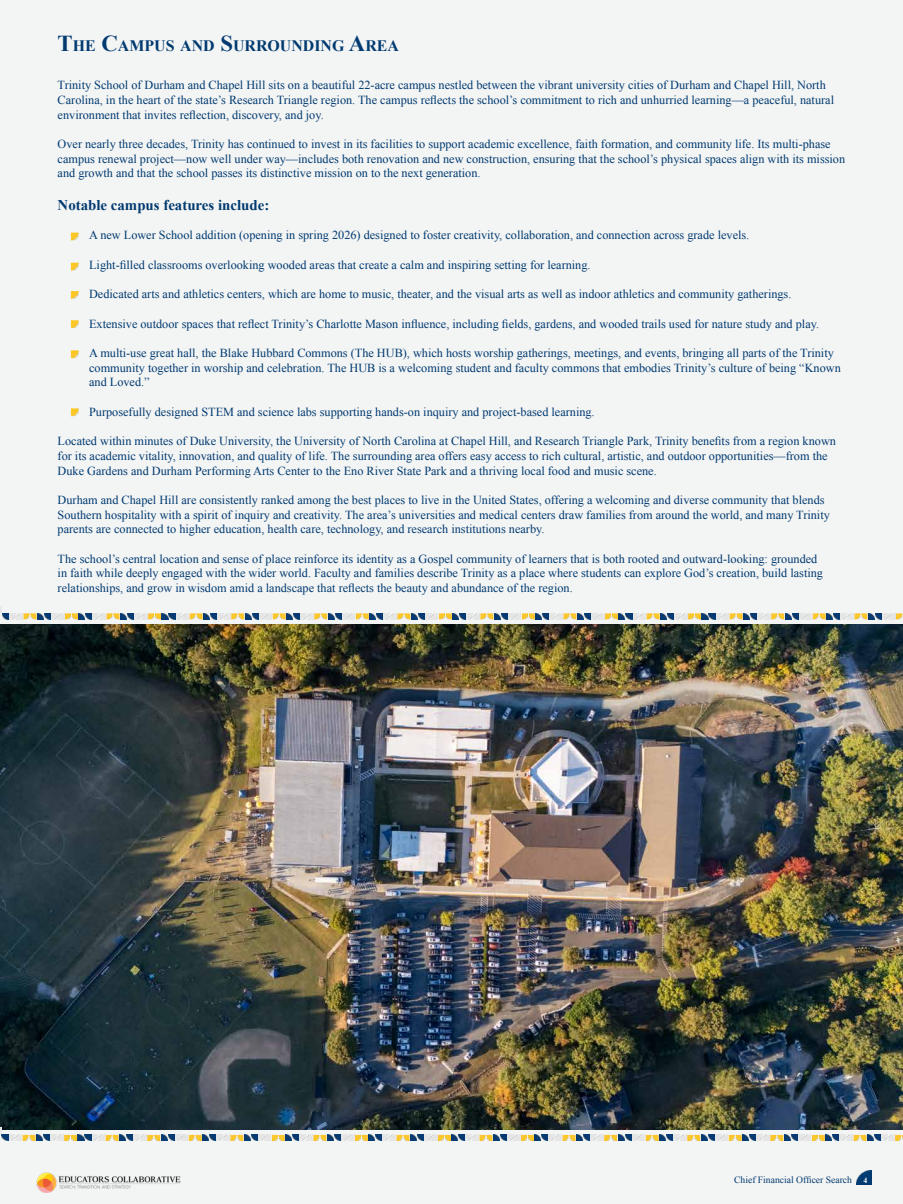
<style>
.page{position:relative;width:903px;height:1204px;background:#f3f4f4}
.page>*{position:absolute;margin:0;border:0;box-sizing:border-box;transform-origin:0 0}
.t1{font:700 15.92px "Times New Roman";color:#003a70}
.t2{font:700 14.88px "Times New Roman";color:#003a70}
.t3{font:12.25px/14.7px "Times New Roman";color:#003a70}
.t4{font:9.62px "Times New Roman";color:#003a70}
.s1{font-size:22.75px}
.s2{font-weight:700;font-size:7.88px;color:#fff}
</style>
<div class="page">
<img style="left:36px;top:1173px;width:145px;height:20px">
<img style="left:857px;top:1170px;width:15px;height:15px">
<svg style="left:71px;top:233px;width:8px;height:7px"></svg>
<svg style="left:71px;top:263px;width:8px;height:8px"></svg>
<svg style="left:71px;top:291px;width:8px;height:8px"></svg>
<svg style="left:71px;top:320px;width:8px;height:8px"></svg>
<svg style="left:71px;top:350px;width:8px;height:8px"></svg>
<svg style="left:71px;top:408px;width:8px;height:8px"></svg>
<img style="left:0;top:624px;width:903px;height:504px">
<svg style="left:0;top:606px;width:903px;height:14px"></svg>
<svg style="left:0;top:1128px;width:903px;height:13px"></svg>
<h1 class="t1" style="left:58px;top:35px;width:343px"><span class="s1">T</span>HE <span class="s1">C</span>AMPUS AND <span class="s1">S</span>URROUNDING <span class="s1">A</span>REA</h1>
<p class="t3" style="left:58px;top:78px;width:778px">Trinity School of Durham and Chapel Hill sits on a beautiful 22-acre campus nestled between the vibrant university cities of Durham and Chapel Hill, North<br>Carolina, in the heart of the state’s Research Triangle region. The campus reflects the school’s commitment to rich and unhurried learning—a peaceful, natural environment that invites reflection, discovery, and joy.</p>
<p class="t3" style="left:58px;top:136px;width:789px">Over nearly three decades, Trinity has continued to invest in its facilities to support academic excellence, faith formation, and community life. Its multi-phase campus renewal project—now well under way—includes both renovation and new construction, ensuring that the school’s physical spaces align with its mission and growth and that the school passes its distinctive mission on to the next generation.</p>
<p class="t2" style="left:58px;top:195px;width:213px">Notable campus features include:</p>
<p class="t3" style="left:89px;top:228px;width:662px">A new Lower School addition (opening in spring 2026) designed to foster creativity, collaboration, and connection across grade levels.</p>
<p class="t3" style="left:89px;top:257px;width:503px">Light-filled classrooms overlooking wooded areas that create a calm and inspiring setting for learning.</p>
<p class="t3" style="left:89px;top:286px;width:704px">Dedicated arts and athletics centers, which are home to music, theater, and the visual arts as well as indoor athletics and community gatherings.</p>
<p class="t3" style="left:89px;top:316px;width:731px">Extensive outdoor spaces that reflect Trinity’s Charlotte Mason influence, including fields, gardens, and wooded trails used for nature study and play.</p>
<p class="t3" style="left:89px;top:345px;width:753px">A multi-use great hall, the Blake Hubbard Commons (The HUB), which hosts worship gatherings, meetings, and events, bringing all parts of the Trinity community together in worship and celebration. The HUB is a welcoming student and faculty commons that embodies Trinity’s culture of being “Known and Loved.”</p>
<p class="t3" style="left:89px;top:404px;width:507px">Purposefully designed STEM and science labs supporting hands-on inquiry and project-based learning.</p>
<p class="t3" style="left:58px;top:433px;width:780px">Located within minutes of Duke University, the University of North Carolina at Chapel Hill, and Research Triangle Park, Trinity benefits from a region known for its academic vitality, innovation, and quality of life. The surrounding area offers easy access to rich cultural, artistic, and outdoor opportunities—from the<br>Duke Gardens and Durham Performing Arts Center to the Eno River State Park and a thriving local food and music scene.</p>
<p class="t3" style="left:58px;top:492px;width:774px">Durham and Chapel Hill are consistently ranked among the best places to live in the United States, offering a welcoming and diverse community that blends<br>Southern hospitality with a spirit of inquiry and creativity. The area’s universities and medical centers draw families from around the world, and many Trinity parents are connected to higher education, health care, technology, and research institutions nearby.</p>
<p class="t3" style="left:58px;top:551px;width:767px">The school’s central location and sense of place reinforce its identity as a Gospel community of learners that is both rooted and outward-looking: grounded in faith while deeply engaged with the wider world. Faculty and families describe Trinity as a place where students can explore God’s creation, build lasting relationships, and grow in wisdom amid a landscape that reflects the beauty and abundance of the region.</p>
<p class="t4" style="left:734px;top:1173px;width:135px">Chief Financial Officer Search <span class="s2">4</span></p>
</div>
